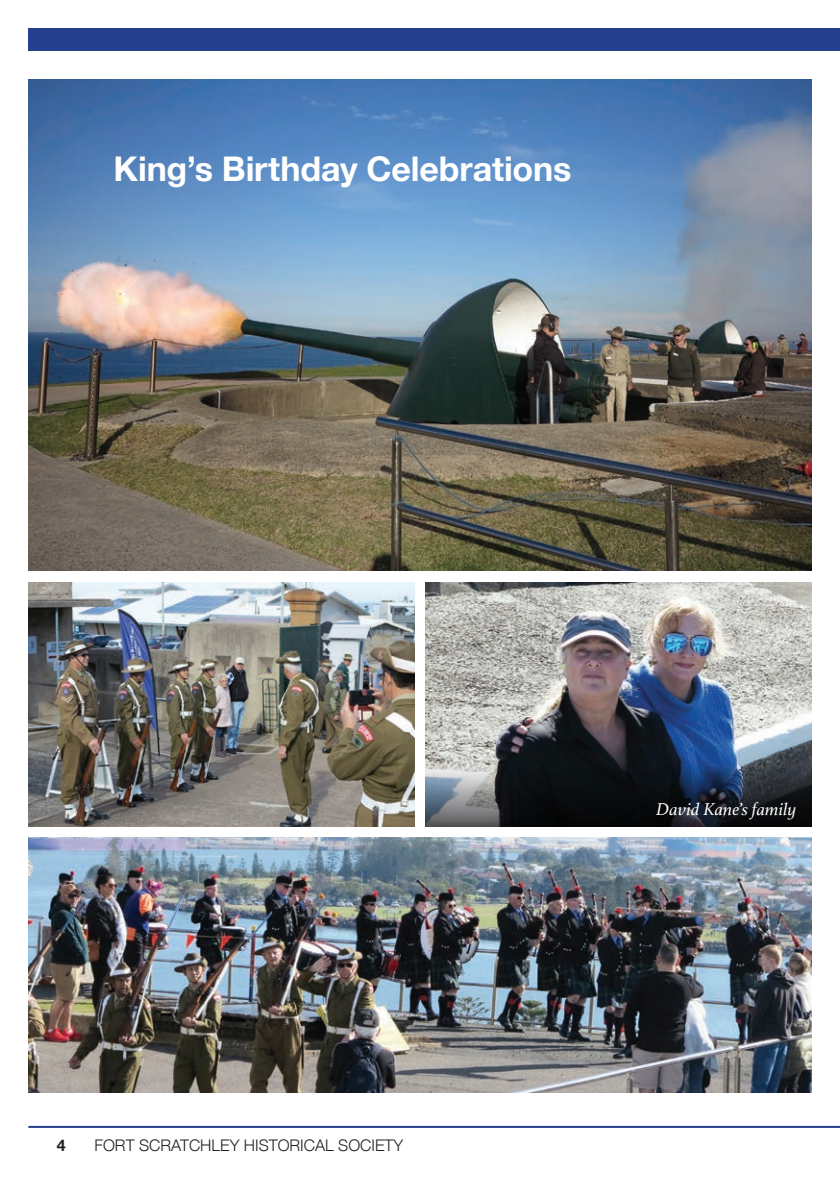
<style>
.page{position:relative;width:840px;height:1191px;background:#fff}
.page>*{position:absolute;margin:0;border:0;box-sizing:border-box;transform-origin:0 0}
.t1{font:700 34px "Helvetica Neue";letter-spacing:-.005em;color:#fff}
.BODY_COPY_01{font:italic 18px "Athelas";color:#fff}
.t2{font:300 16px "Helvetica Neue";color:#231f20}
.t3{font:700 16px "Helvetica Neue";color:#231f20}
</style>
<div class="page">
<img style="left:425px;top:582px;width:386px;height:183px">
<svg style="left:425px;top:765px;width:386px;height:61px;background:#292f36"></svg>
<img style="left:28px;top:582px;width:386px;height:244px">
<img style="left:28px;top:837px;width:783px;height:255px">
<img style="left:28px;top:79px;width:783px;height:492px">
<hr style="left:28px;top:1125px;width:811px;height:2px;background:#253f8e">
<div style="left:28px;top:28px;width:811px;height:23px;background:#253f8e"></div>
<p class="t1" style="left:113px;top:142px;width:459px">King’s Birthday Celebrations</p>
<p class="t3" style="left:57px;top:1133px;width:10px">4</p>
<p class="t2" style="left:94px;top:1132px;width:310px">FORT SCRATCHLEY HISTORICAL SOCIETY</p>
<p class="BODY_COPY_01" style="left:655px;top:794px;width:142px">David Kane’s family</p>
</div>
